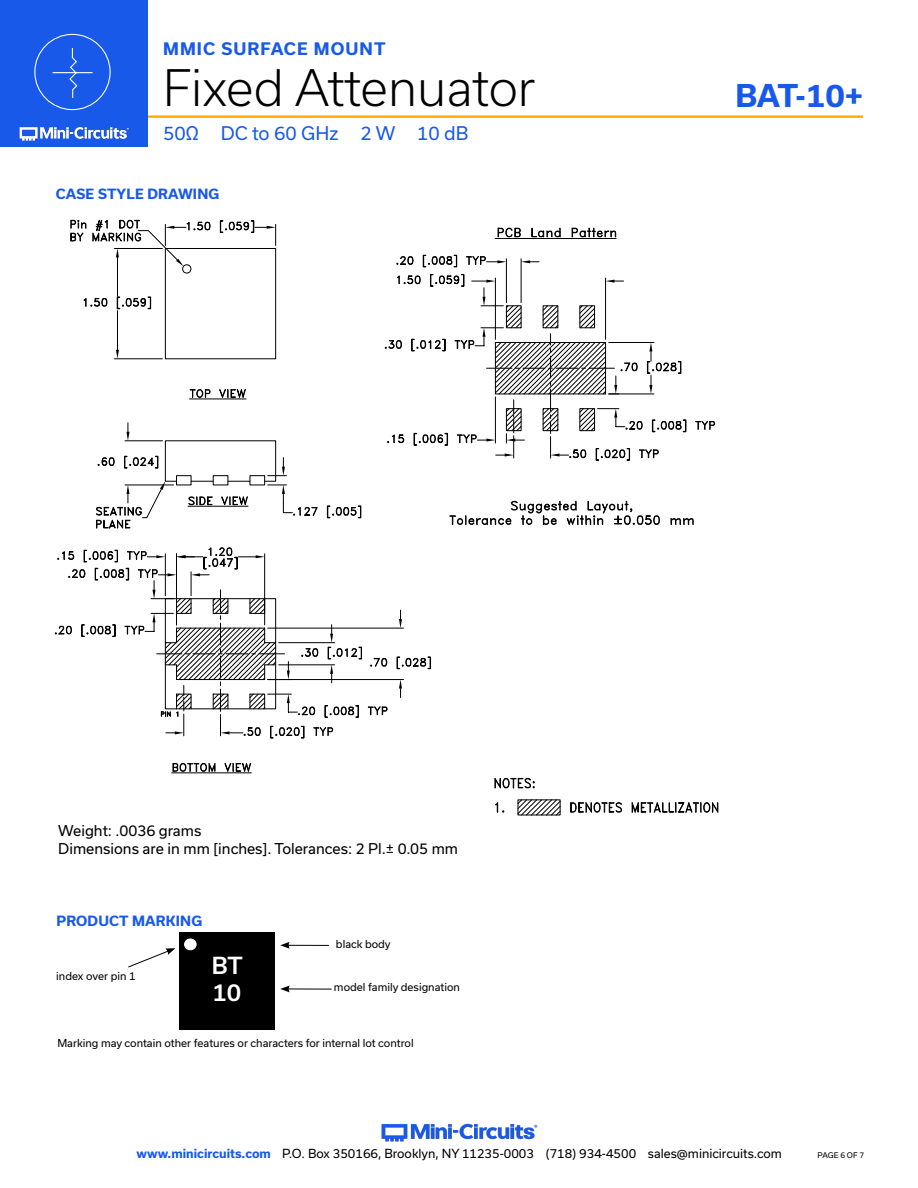
<style>
.page{position:relative;width:918px;height:1188px;background:#fff}
.page>*{position:absolute;margin:0;border:0;box-sizing:border-box;transform-origin:0 0}
.t1{font:300 48px "Usual";color:#000}
.t2{font:700 30px "Usual";color:#1859ea}
.t3{font:500 22.5px "Usual";color:#fff}
.t4{font:18px "Usual";color:#1859ea}
.t5{font:700 16.5px "Usual";letter-spacing:.065em;color:#1859ea}
.t6{font:14.25px/17.1px "Usual";color:#000}
.Blue_Headers{font:700 13.5px "Usual";letter-spacing:.015em;color:#1859ea}
.t7{font:12px "Usual";color:#000}
.Product_Marking_Copy{font:10.5px "Usual";color:#000}
.t8{font:7.5px "Usual";color:#000}
.s1{font-weight:700;color:#1859ea}
</style>
<div class="page">
<img style="left:381px;top:1123px;width:157px;height:19px">
<hr style="left:130px;top:116px;width:733px;height:2px;background:#ffa300">
<div style="left:0;top:0;width:148px;height:147px;background:#1859ea"></div>
<img style="left:19px;top:126px;width:110px;height:15px">
<div style="left:34px;top:34px;width:77px;height:76px;border:1px solid #fff;border-radius:50%"></div>
<hr style="left:53px;top:72px;width:39px;height:1px;background:#fff">
<svg style="left:68px;top:48px;width:10px;height:50px"></svg>
<div style="left:180px;top:933px;width:95px;height:97px;background:#000"></div>
<div style="left:185px;top:939px;width:11px;height:11px;background:#fff;border-radius:50%"></div>
<div style="left:184px;top:939px;width:13px;height:11px;border:1px solid #fff;border-radius:50%"></div>
<hr style="left:287px;top:945px;width:42px;height:1px;background:#000">
<svg style="left:280px;top:942px;width:10px;height:7px"></svg>
<hr style="left:287px;top:989px;width:45px;height:1px;background:#000">
<svg style="left:280px;top:986px;width:10px;height:6px"></svg>
<svg style="left:128px;top:948px;width:47px;height:20px"></svg>
<svg style="left:267px;top:226px;width:9px;height:3px"></svg>
<svg style="left:220px;top:220px;width:34px;height:13px"></svg>
<hr style="left:268px;top:679px;width:136px;height:1px;background:#000">
<hr style="left:268px;top:628px;width:136px;height:1px;background:#000">
<svg style="left:399px;top:680px;width:3px;height:18px"></svg>
<svg style="left:399px;top:610px;width:3px;height:18px"></svg>
<svg style="left:370px;top:658px;width:17px;height:9px"></svg>
<svg style="left:397px;top:656px;width:34px;height:13px"></svg>
<svg style="left:368px;top:706px;width:20px;height:9px"></svg>
<div style="left:165px;top:248px;width:111px;height:111px;border:1px solid #000"></div>
<hr style="left:114px;top:358px;width:48px;height:1px;background:#000">
<hr style="left:117px;top:257px;width:1px;height:39px;background:#000">
<hr style="left:117px;top:311px;width:1px;height:39px;background:#000">
<svg style="left:70px;top:219px;width:141px;height:55px"></svg>
<svg style="left:116px;top:350px;width:3px;height:9px"></svg>
<svg style="left:83px;top:298px;width:25px;height:9px"></svg>
<svg style="left:117px;top:296px;width:34px;height:13px"></svg>
<hr style="left:506px;top:259px;width:1px;height:44px;background:#000">
<hr style="left:521px;top:259px;width:1px;height:44px;background:#000">
<svg style="left:521px;top:260px;width:18px;height:3px"></svg>
<svg style="left:396px;top:256px;width:18px;height:9px"></svg>
<svg style="left:423px;top:255px;width:34px;height:13px"></svg>
<svg style="left:466px;top:256px;width:40px;height:9px"></svg>
<svg style="left:695px;top:421px;width:20px;height:9px"></svg>
<svg style="left:385px;top:274px;width:301px;height:187px"></svg>
<svg style="left:495px;top:802px;width:9px;height:11px"></svg>
<svg style="left:570px;top:802px;width:52px;height:11px"></svg>
<svg style="left:631px;top:802px;width:88px;height:11px"></svg>
<svg style="left:517px;top:799px;width:44px;height:17px"></svg>
<svg style="left:494px;top:778px;width:41px;height:11px"></svg>
<div style="left:518px;top:800px;width:42px;height:15px;border:1px solid #000"></div>
<svg style="left:449px;top:501px;width:211px;height:24px"></svg>
<svg style="left:670px;top:518px;width:24px;height:7px"></svg>
<svg style="left:498px;top:228px;width:23px;height:9px"></svg>
<svg style="left:531px;top:228px;width:30px;height:9px"></svg>
<svg style="left:572px;top:228px;width:44px;height:9px"></svg>
<hr style="left:495px;top:238px;width:121px;height:1px;background:#000">
<svg style="left:55px;top:389px;width:307px;height:384px"></svg>
<h3 class="t5" style="left:163px;top:40px;width:224px">MMIC SURFACE MOUNT</h3>
<h1 class="t1" style="left:163px;top:60px;width:374px">Fixed Attenuator</h1>
<h3 class="t4" style="left:163px;top:123px;width:307px">50Ω DC to 60 GHz 2 W 10 dB</h3>
<p class="Blue_Headers" style="left:56px;top:186px;width:165px">CASE STYLE DRAWING</p>
<h2 class="t2" style="left:736px;top:79px;width:129px">BAT-10+</h2>
<p class="t6" style="left:58px;top:823px;width:401px">Weight: .0036 grams<br>Dimensions are in mm [inches]. Tolerances: 2 Pl.± 0.05 mm</p>
<p class="Blue_Headers" style="left:56px;top:913px;width:147px">PRODUCT MARKING</p>
<p class="Product_Marking_Copy" style="left:56px;top:970px;width:81px">index over pin 1</p>
<p class="t3" style="left:212px;top:952px;width:32px">BT</p>
<p class="t3" style="left:212px;top:979px;width:30px">10</p>
<p class="Product_Marking_Copy" style="left:336px;top:938px;width:56px">black body</p>
<p class="Product_Marking_Copy" style="left:334px;top:981px;width:128px">model family designation</p>
<p class="Product_Marking_Copy" style="left:57px;top:1037px;width:358px">Marking may contain other features or characters for internal lot control</p>
<p class="t7" style="left:137px;top:1146px;width:647px"><span class="s1">www.minicircuits.com</span> P.O. Box 350166, Brooklyn, NY 11235-0003 (718) 934-4500 sales@minicircuits.com</p>
<p class="t8" style="left:818px;top:1151px;width:48px">PAGE 6 OF 7</p>
</div>
